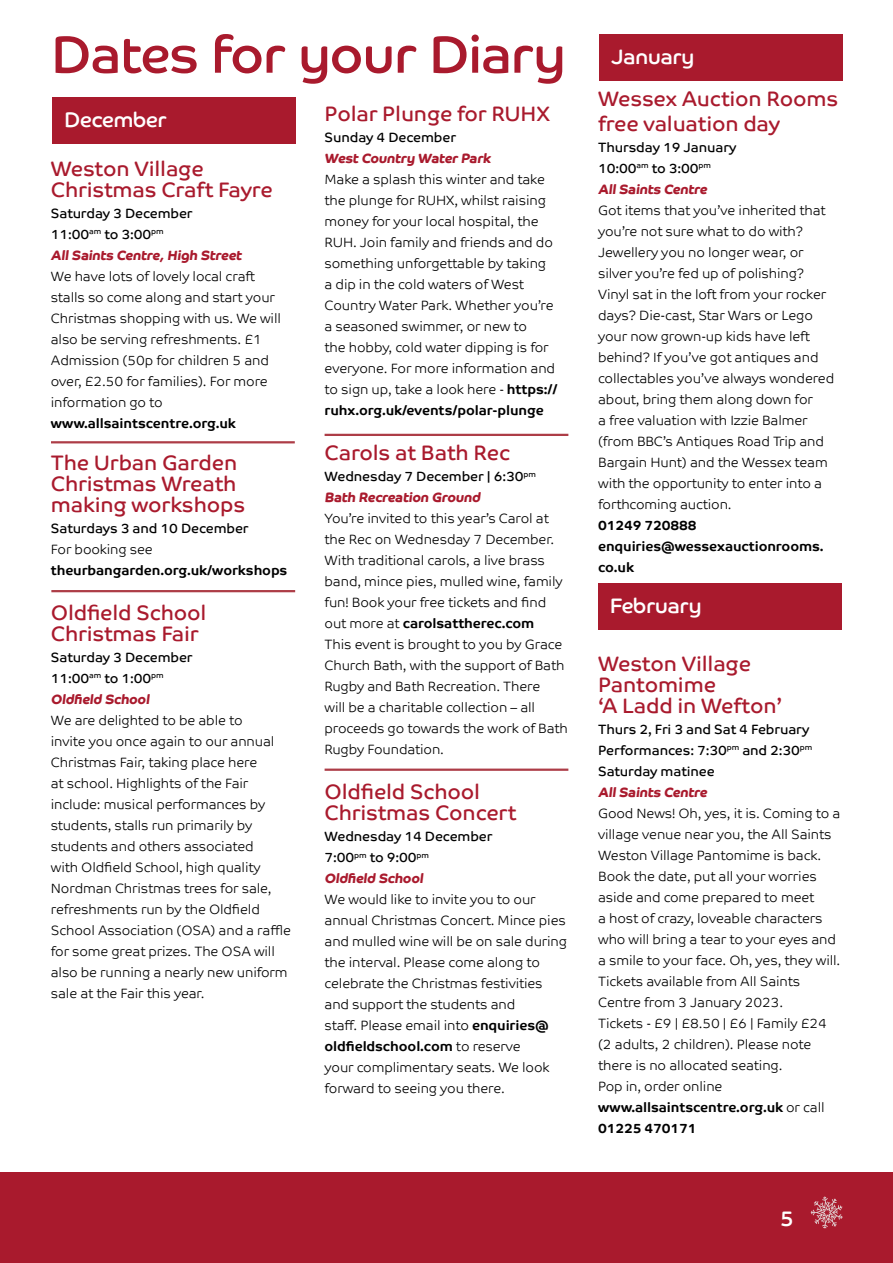
<style>
.page{position:relative;width:893px;height:1263px;background:#fff}
.page>*{position:absolute;margin:0;border:0;box-sizing:border-box;transform-origin:0 0}
.t1{font:52.5px "Co Headline";color:#a91a2d}
.t2{font:21px/21px "Co Text";letter-spacing:-.01em;color:#a91a2d}
.t3{font:21px "Co Headline";color:#fff}
.t4{font:300 13.5px/21px "Co Text";letter-spacing:-.01em;color:#000}
.t5{font:13.5px/21px "Co Text";letter-spacing:-.01em;color:#000}
.t6{font:700 13.5px "Co Headline";color:#a91a2d}
.t7{font:700 13.5px/21px "Co Text";letter-spacing:-.01em;color:#000}
.s1{font-weight:700}
</style>
<div class="page">
<div style="left:0;top:1172px;width:893px;height:91px;background:#a91a2d"></div>
<svg style="left:811px;top:1196px;width:31px;height:32px"></svg>
<div style="left:52px;top:97px;width:244px;height:47px;background:#a91a2d"></div>
<div style="left:599px;top:34px;width:243px;height:47px;background:#a91a2d"></div>
<div style="left:598px;top:583px;width:244px;height:47px;background:#a91a2d"></div>
<hr style="left:51px;top:441px;width:244px;height:2px;background:#ad3d47">
<hr style="left:51px;top:590px;width:244px;height:2px;background:#ad3d47">
<hr style="left:325px;top:434px;width:243px;height:2px;background:#ad3d47">
<hr style="left:325px;top:768px;width:243px;height:3px;background:#ad3d47">
<h1 class="t1" style="left:52px;top:24px;width:515px">Dates for your Diary</h1>
<h2 class="t3" style="left:64px;top:107px;width:104px">December</h2>
<h2 class="t2" style="left:325px;top:104px;width:227px">Polar Plunge for RUHX</h2>
<p class="t5" style="left:325px;top:127px;width:133px">Sunday 4 December</p>
<p class="t6" style="left:325px;top:151px;width:171px">West Country Water Park</p>
<p class="t4" style="left:325px;top:169px;width:235px">Make a splash this winter and take the plunge for RUHX, whilst raising money for your local hospital, the RUH. Join family and friends and do something unforgettable by taking<br>a dip in the cold waters of West Country Water Park. Whether you’re a seasoned swimmer, or new to<br>the hobby, cold water dipping is for everyone. For more information and to sign up, take a look here - <span class="s1">https:// ruhx.org.uk/events/polar-plunge</span></p>
<h2 class="t2" style="left:325px;top:443px;width:187px">Carols at Bath Rec</h2>
<p class="t5" style="left:325px;top:466px;width:213px">Wednesday 7 December | 6:30<sup>pm</sup></p>
<p class="t6" style="left:325px;top:490px;width:160px">Bath Recreation Ground</p>
<p class="t4" style="left:325px;top:508px;width:245px">You’re invited to this year’s Carol at the Rec on Wednesday 7 December.<br>With traditional carols, a live brass band, mince pies, mulled wine, family fun! Book your free tickets and find out more at <span class="s1">carolsattherec.com<br></span>This event is brought to you by Grace Church Bath, with the support of Bath Rugby and Bath Recreation. There<br>will be a charitable collection – all proceeds go towards the work of Bath Rugby Foundation.</p>
<h2 class="t2" style="left:325px;top:782px;width:193px">Oldfield School<br>Christmas Concert</h2>
<p class="t5" style="left:325px;top:826px;width:169px">Wednesday 14 December<br>7:00<sup>pm</sup> to 9:00<sup>pm</sup></p>
<p class="t6" style="left:325px;top:871px;width:103px">Oldfield School</p>
<p class="t4" style="left:325px;top:889px;width:244px">We would like to invite you to our annual Christmas Concert. Mince pies and mulled wine will be on sale during the interval. Please come along to celebrate the Christmas festivities and support the students and<br>staff. Please email into <span class="s1">enquiries@ oldfieldschool.com</span> to reserve<br>your complimentary seats. We look forward to seeing you there.</p>
<h2 class="t2" style="left:51px;top:158px;width:224px">Weston Village<br>Christmas Craft Fayre</h2>
<p class="t5" style="left:51px;top:202px;width:143px">Saturday 3 December<br>11:00<sup>am</sup> to 3:00<sup>pm</sup></p>
<p class="t6" style="left:51px;top:247px;width:195px">AllSaints Centre,High Street</p>
<p class="t4" style="left:51px;top:265px;width:232px">We have lots of lovely local craft stalls so come along and start your<br>Christmas shopping with us. We will also be serving refreshments. £1<br>Admission (50p for children 5 and over, £2.50 for families). For more information go to</p>
<p class="t7" style="left:51px;top:412px;width:187px">www.allsaintscentre.org.uk</p>
<h2 class="t2" style="left:51px;top:452px;width:196px">The Urban Garden<br>Christmas Wreath making workshops</h2>
<p class="t5" style="left:51px;top:517px;width:199px">Saturdays 3 and 10 December</p>
<p class="t4" style="left:51px;top:538px;width:103px">For booking see</p>
<p class="t7" style="left:51px;top:559px;width:238px">theurbangarden.org.uk/workshops</p>
<h2 class="t2" style="left:51px;top:602px;width:157px">Oldfield School<br>Christmas Fair</h2>
<p class="t5" style="left:51px;top:646px;width:143px">Saturday 3 December<br>11:00<sup>am</sup> to 1:00<sup>pm</sup></p>
<p class="t6" style="left:51px;top:691px;width:103px">Oldfield School</p>
<p class="t4" style="left:51px;top:709px;width:242px">We are delighted to be able to<br>invite you once again to our annual Christmas Fair, taking place here<br>at school. Highlights of the Fair include: musical performances by students, stalls run primarily by students and others associated<br>with Oldfield School, high quality Nordman Christmas trees for sale, refreshments run by the Oldfield School Association (OSA) and a raffle for some great prizes. The OSA will also be running a nearly new uniform sale at the Fair this year.</p>
<h2 class="t3" style="left:611px;top:44px;width:85px">January</h2>
<h2 class="t2" style="left:598px;top:86px;width:242px;line-height:25.2px">Wessex Auction Rooms free valuation day</h2>
<p class="t5" style="left:598px;top:137px;width:140px">Thursday 19 January<br>10:00<sup>am</sup> to 3:00<sup>pm</sup></p>
<p class="t6" style="left:598px;top:181px;width:113px">AllSaints Centre</p>
<p class="t4" style="left:598px;top:200px;width:238px">Got items that you’ve inherited that you’re not sure what to do with?<br>Jewellery you no longer wear, or silver you’re fed up of polishing?<br>Vinyl sat in the loft from your rocker days? Die-cast, Star Wars or Lego your now grown-up kids have left behind? If you’ve got antiques and collectables you’ve always wondered about, bring them along down for<br>a free valuation with Izzie Balmer (from BBC’s Antiques Road Trip and Bargain Hunt) and the Wessex team with the opportunity to enter into a forthcoming auction.</p>
<p class="t7" style="left:598px;top:515px;width:227px">01249 720888 enquiries@wessexauctionrooms. co.uk</p>
<h2 class="t3" style="left:610px;top:593px;width:93px">February</h2>
<h2 class="t2" style="left:598px;top:653px;width:186px">Weston Village<br>Pantomime<br>‘A Ladd in Wefton’</h2>
<p class="t5" style="left:598px;top:719px;width:216px">Thurs 2, Fri 3 and Sat 4 February<br>Performances: 7:30<sup>pm</sup> and 2:30<sup>pm<br></sup>Saturday matinee</p>
<p class="t6" style="left:598px;top:784px;width:113px">AllSaints Centre</p>
<p class="t4" style="left:598px;top:803px;width:244px">Good News! Oh, yes, it is. Coming to a village venue near you, the All Saints<br>Weston Village Pantomime is back.<br>Book the date, put all your worries aside and come prepared to meet<br>a host of crazy, loveable characters who will bring a tear to your eyes and a smile to your face. Oh, yes, they will.<br>Tickets available from All Saints<br>Centre from 3 January 2023.<br>Tickets - £9 | £8.50 | £6 | Family £24 (2 adults, 2 children). Please note there is no allocated seating.<br>Pop in, order online <span class="s1">www.allsaintscentre.org.uk</span> or call<br><span class="s1">01225 470171</span></p>
<h2 class="t3" style="left:781px;top:1206px;width:13px">5</h2>
</div>
